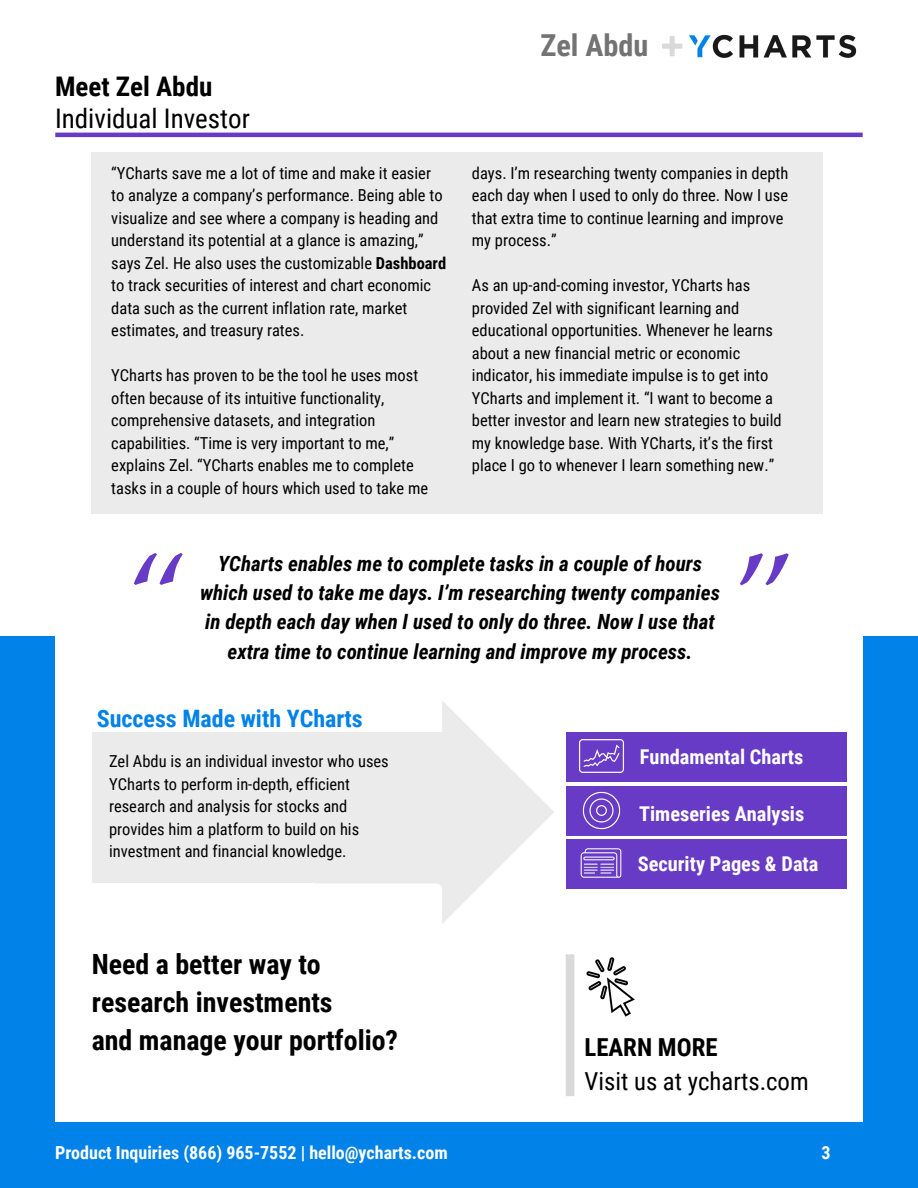
<style>
.page{position:relative;width:918px;height:1188px;background:#fff}
.page>*{position:absolute;margin:0;border:0;box-sizing:border-box;transform-origin:0 0}
.t1{font:700 30.3px "Roboto Condensed";color:#737373}
.t2{font:700 27.9px "Roboto Condensed";color:#000}
.t3{font:27px "Roboto Condensed";color:#000}
.t4{font:700 27px "Roboto Condensed";color:#000}
.t5{font:24.75px "Roboto Condensed";color:#000}
.t6{font:700 24.75px "Roboto Condensed";color:#000}
.t7{font:700 24px "Roboto Condensed";color:#0082e9}
.t8{font:italic 700 21px/29.2px "Roboto Condensed";color:#000;text-align:center}
.t9{font:700 20.4px "Roboto Condensed";color:#fff}
.t10{font:700 18px "Roboto Condensed";color:#fff}
.t11{font:16.5px/22.5px "Roboto Condensed";color:#000}
.s1{font-weight:700}
</style>
<div class="page">
<div style="left:0;top:637px;width:918px;height:551px;background:#0082e9"></div>
<div style="left:55px;top:471px;width:808px;height:651px;background:#fff"></div>
<hr style="left:55px;top:133px;width:808px;height:4px;background:#683bc6">
<img style="left:689px;top:34px;width:168px;height:24px">
<svg style="left:662px;top:36px;width:20px;height:20px"></svg>
<div style="left:92px;top:153px;width:731px;height:361px;background:#ebebeb"></div>
<div style="left:92px;top:732px;width:367px;height:151px;background:#ebebeb"></div>
<svg style="left:315px;top:701px;width:239px;height:223px;fill:#ebebeb"></svg>
<svg style="left:134px;top:553px;width:49px;height:32px"></svg>
<svg style="left:740px;top:553px;width:49px;height:32px"></svg>
<div style="left:566px;top:732px;width:280px;height:49px;background:#683bc6"></div>
<div style="left:566px;top:786px;width:280px;height:50px;background:#683bc6"></div>
<div style="left:566px;top:839px;width:280px;height:49px;background:#683bc6"></div>
<img style="left:565px;top:955px;width:70px;height:79px">
<svg style="left:566px;top:954px;width:8px;height:142px"></svg>
<img style="left:579px;top:739px;width:53px;height:43px">
<img style="left:571px;top:781px;width:60px;height:49px">
<img style="left:575px;top:848px;width:53px;height:41px">
<p class="t4" style="left:55px;top:71px;width:159px">Meet Zel Abdu</p>
<p class="t3" style="left:55px;top:103px;width:196px">Individual Investor</p>
<p class="t11" style="left:111px;top:162px;width:336px">“YCharts save me a lot of time and make it easier to analyze a company’s performance. Being able to visualize and see where a company is heading and understand its potential at a glance is amazing,” says Zel. He also uses the customizable <span class="s1">Dashboard </span>to track securities of interest and chart economic data such as the current inflation rate, market estimates, and treasury rates.</p>
<p class="t11" style="left:111px;top:364px;width:318px">YCharts has proven to be the tool he uses most often because of its intuitive functionality, comprehensive datasets, and integration capabilities. “Time is very important to me,” explains Zel. “YCharts enables me to complete tasks in a couple of hours which used to take me</p>
<p class="t1" style="left:540px;top:27px;width:110px">Zel Abdu</p>
<p class="t11" style="left:472px;top:162px;width:318px">days. I’m researching twenty companies in depth each day when I used to only do three. Now I use that extra time to continue learning and improve my process.”</p>
<p class="t11" style="left:472px;top:274px;width:311px">As an up-and-coming investor, YCharts has provided Zel with significant learning and educational opportunities. Whenever he learns about a new financial metric or economic indicator, his immediate impulse is to get into YCharts and implement it. “I want to become a better investor and learn new strategies to build my knowledge base. With YCharts, it’s the first place I go to whenever I learn something new.”</p>
<p class="t8" style="left:218px;top:549px;width:485px">YCharts enables me to complete tasks in a couple of hours</p>
<p class="t8" style="left:200px;top:578px;width:521px">which used to take me days. I’m researching twenty companies in depth each day when I used to only do three. Now I use that extra time to continue learning and improve my process.</p>
<p class="t7" style="left:97px;top:705px;width:267px">Success Made with YCharts</p>
<p class="t11" style="left:109px;top:750px;width:281px">Zel Abdu is an individual investor who uses YCharts to perform in-depth, efficient research and analysis for stocks and provides him a platform to build on his investment and financial knowledge.</p>
<p class="t2" style="left:92px;top:948px;width:231px">Need a better way to</p>
<p class="t2" style="left:92px;top:986px;width:242px">research investments</p>
<p class="t2" style="left:92px;top:1024px;width:308px">and manage your portfolio?</p>
<p class="t9" style="left:640px;top:745px;width:165px">Fundamental Charts</p>
<p class="t9" style="left:639px;top:802px;width:167px">Timeseries Analysis</p>
<p class="t9" style="left:638px;top:852px;width:182px">Security Pages &amp; Data</p>
<p class="t6" style="left:584px;top:1033px;width:135px">LEARN MORE</p>
<p class="t5" style="left:584px;top:1067px;width:226px">Visit us at ycharts.com</p>
<p class="t10" style="left:55px;top:1142px;width:394px">Product Inquiries (866) 965-7552 | hello@ycharts.com</p>
<p class="t10" style="left:822px;top:1142px;width:11px">3</p>
</div>
